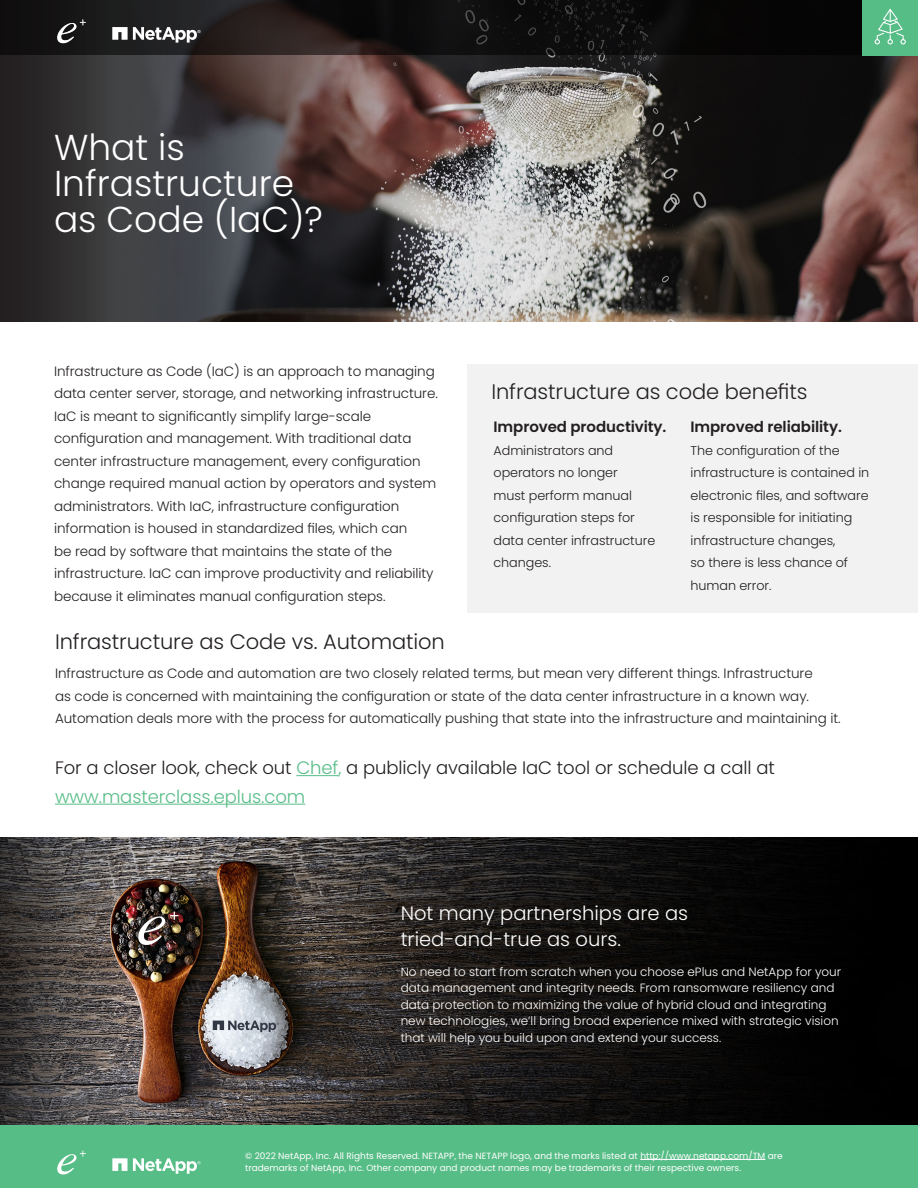
<style>
.page{position:relative;width:918px;height:1188px;background:#fff}
.page>*{position:absolute;margin:0;border:0;box-sizing:border-box;transform-origin:0 0}
.t1{font:300 36px/36px "Poppins";color:#fff}
.t2{font:300 21px "Poppins";letter-spacing:-.005em;color:#231f20}
.t3{font:300 19.5px/25.5px "Poppins";color:#fff}
.t4{font:300 18px/28.5px "Poppins";letter-spacing:-.005em;color:#231f20}
.t5{font:600 15px "Poppins";letter-spacing:-.005em;color:#231f20}
.t6{font:300 13.5px/22.5px "Poppins";letter-spacing:-.005em;color:#231f20}
.t7{font:300 12.75px/22.5px "Poppins";letter-spacing:-.005em;color:#231f20}
.t8{font:300 12px/16.5px "Poppins";color:#fff}
.t9{font:9px "Poppins";color:#fff}
.s1{color:#57bd86}
</style>
<div class="page">
<div style="left:468px;top:364px;width:450px;height:249px;background:#f2f2f2"></div>
<img style="left:0;top:838px;width:918px;height:287px">
<img style="left:424px;top:55px;width:494px;height:267px">
<svg style="left:0;top:55px;width:424px;height:267px;background:#40393a"></svg>
<div style="left:0;top:1125px;width:918px;height:63px;background:#57bd86"></div>
<hr style="left:640px;top:1159px;width:125px;height:1px;background:#fff">
<svg style="left:112px;top:1158px;width:15px;height:13px"></svg>
<svg style="left:133px;top:1158px;width:68px;height:16px"></svg>
<svg style="left:57px;top:1151px;width:29px;height:24px"></svg>
<div style="left:132px;top:906px;width:52px;height:45px;background:#231f20;opacity:.91"></div>
<svg style="left:138px;top:912px;width:41px;height:33px"></svg>
<svg style="left:213px;top:1021px;width:66px;height:11px"></svg>
<hr style="left:296px;top:775px;width:42px;height:1px;background:#57bd86">
<hr style="left:55px;top:804px;width:250px;height:1px;background:#57bd86">
<svg style="left:0;top:0;width:863px;height:55px;background:#131212"></svg>
<svg style="left:112px;top:27px;width:15px;height:13px"></svg>
<svg style="left:133px;top:27px;width:68px;height:16px"></svg>
<svg style="left:57px;top:19px;width:29px;height:24px"></svg>
<div style="left:863px;top:0;width:55px;height:55px;background:#57bd87"></div>
<svg style="left:875px;top:9px;width:31px;height:35px"></svg>
<p class="t1" style="left:54px;top:130px;width:270px">What is<br>Infrastructure as Code (IaC)?</p>
<p class="t6" style="left:54px;top:360px;width:385px">Infrastructure as Code (IaC) is an approach to managing data center server, storage, and networking infrastructure.<br>IaC is meant to significantly simplify large-scale configuration and management. With traditional data center infrastructure management, every configuration change required manual action by operators and system administrators. With IaC, infrastructure configuration information is housed in standardized files, which can<br>be read by software that maintains the state of the infrastructure. IaC can improve productivity and reliability because it eliminates manual configuration steps.</p>
<p class="t2" style="left:491px;top:379px;width:318px">Infrastructure as code benefits</p>
<p class="t5" style="left:494px;top:418px;width:174px">Improved productivity.</p>
<p class="t7" style="left:494px;top:439px;width:163px">Administrators and operators no longer<br>must perform manual configuration steps for data center infrastructure changes.</p>
<p class="t5" style="left:690px;top:418px;width:153px">Improved reliability.</p>
<p class="t7" style="left:690px;top:439px;width:180px">The configuration of the infrastructure is contained in electronic files, and software is responsible for initiating infrastructure changes,<br>so there is less chance of human error.</p>
<p class="t2" style="left:55px;top:630px;width:391px">Infrastructure as Code vs. Automation</p>
<p class="t6" style="left:55px;top:662px;width:787px">Infrastructure as Code and automation are two closely related terms, but mean very different things. Infrastructure<br>as code is concerned with maintaining the configuration or state of the data center infrastructure in a known way.<br>Automation deals more with the process for automatically pushing that state into the infrastructure and maintaining it.</p>
<p class="t4" style="left:55px;top:754px;width:721px">For a closer look, check out <span class="s1">Chef,</span> a publicly available IaC tool or schedule a call at <span class="s1">www.masterclass.eplus.com</span></p>
<p class="t3" style="left:401px;top:901px;width:289px">Not many partnerships are as tried-and-true as ours.</p>
<p class="t8" style="left:401px;top:963px;width:442px">No need to start from scratch when you choose ePlus and NetApp for your data management and integrity needs. From ransomware resiliency and data protection to maximizing the value of hybrid cloud and integrating new technologies, we’ll bring broad experience mixed with strategic vision that will help you build upon and extend your success.</p>
<p class="t9" style="left:245px;top:1150px;width:539px">© 2022 NetApp, Inc. All Rights Reserved. NETAPP, the NETAPP logo, and the marks listed at http://www.netapp.com/TM are</p>
<p class="t9" style="left:245px;top:1162px;width:498px">trademarks of NetApp, Inc. Other company and product names may be trademarks of their respective owners.</p>
</div>
